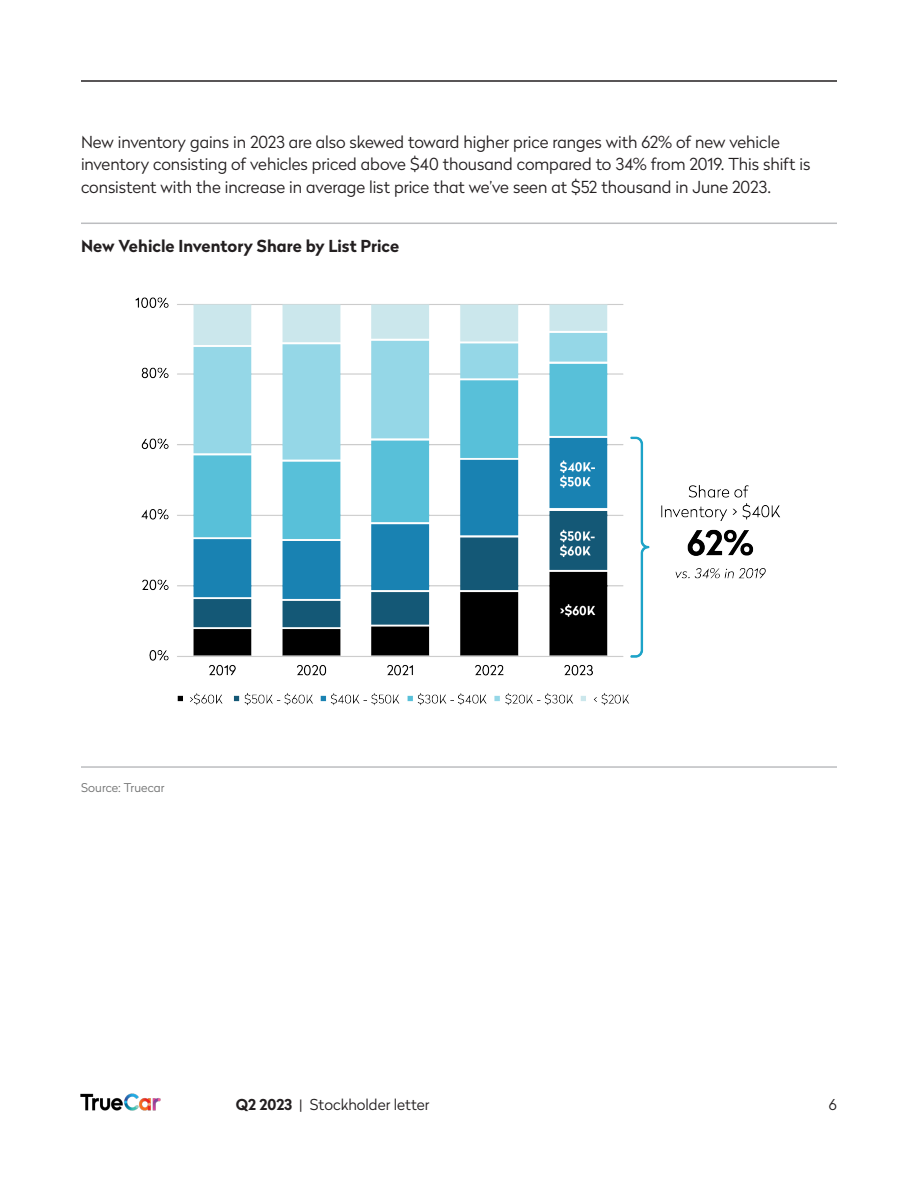
<style>
.page{position:relative;width:918px;height:1188px;background:#fff}
.page>*{position:absolute;margin:0;border:0;box-sizing:border-box;transform-origin:0 0}
.t1{font:300 16.5px/22.5px "Radikal";letter-spacing:-.005em;color:#231f20}
.t2{font:700 16.5px "Radikal";color:#231f20}
.t3{font:300 15px "Radikal";color:#231f20}
.t4{font:300 12px "Radikal";letter-spacing:.01em;color:#6f7070}
.s1{font-weight:700}
</style>
<div class="page">
<hr style="left:81px;top:80px;width:756px;height:2px;background:#231f20">
<img style="left:80px;top:1093px;width:81px;height:18px">
<hr style="left:81px;top:223px;width:756px;height:1px;background:#bcbdc0">
<img style="left:135px;top:297px;width:645px;height:409px">
<hr style="left:81px;top:766px;width:756px;height:2px;background:#bcbdc0">
<p class="t1" style="left:81px;top:130px;width:731px">New inventory gains in 2023 are also skewed toward higher price ranges with 62% of new vehicle inventory consisting of vehicles priced above $40 thousand compared to 34% from 2019. This shift is consistent with the increase in average list price that we’ve seen at $52 thousand in June 2023.</p>
<p class="t2" style="left:81px;top:234px;width:320px">New Vehicle Inventory Share by List Price</p>
<p class="t4" style="left:81px;top:779px;width:85px">Source: Truecar</p>
<p class="t3" style="left:236px;top:1094px;width:195px"><span class="s1">Q2 2023</span> | Stockholder letter</p>
<p class="t3" style="left:829px;top:1094px;width:10px">6</p>
</div>
